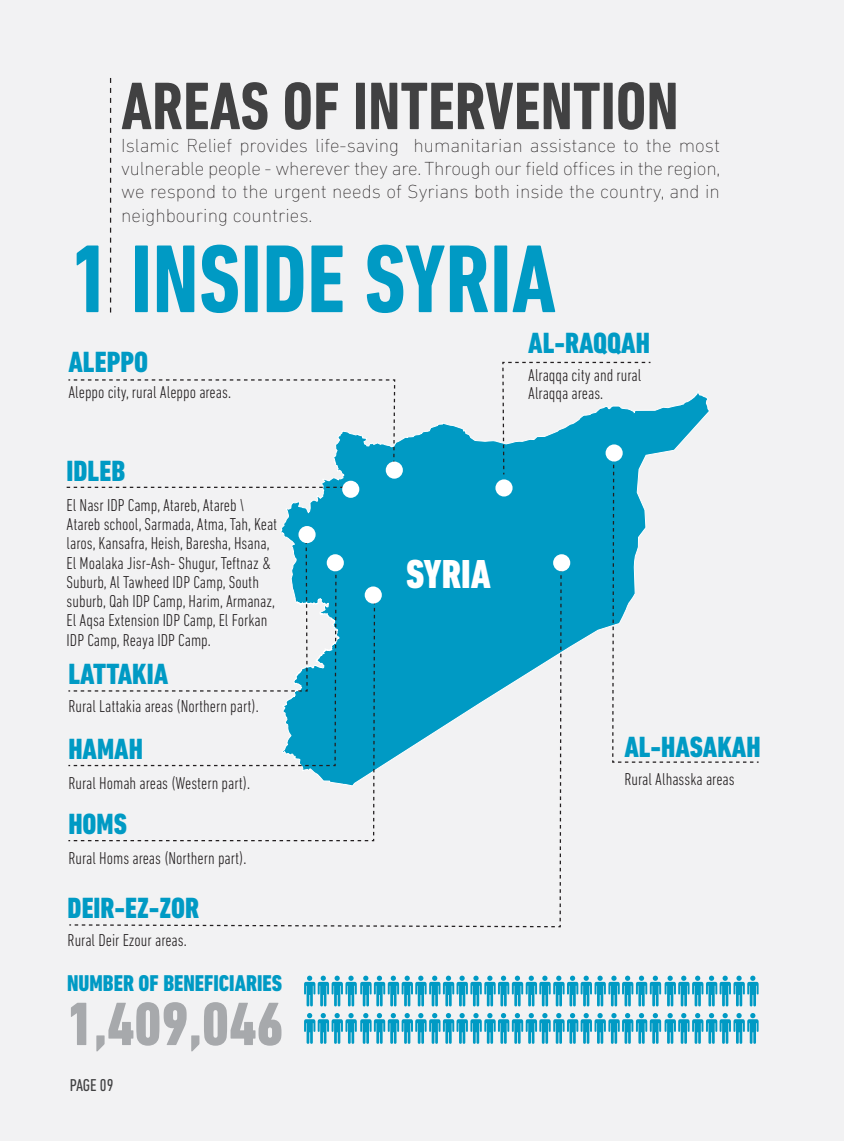
<style>
.page{position:relative;width:844px;height:1141px;background:#fff}
.page>*{position:absolute;margin:0;border:0;box-sizing:border-box;transform-origin:0 0}
.t1{font:700 condensed 98px "DIN Next LT Pro";color:#009ac4}
.t2{font:700 condensed 68.25px "DIN Next LT Pro";color:#414142}
.t3{font:800 condensed 62.3px "DIN Next LT Pro";color:#a7a9ac}
.t4{font:800 condensed 41.12px "DIN Next LT Pro";color:#fff}
.t5{font:800 condensed 29.75px "DIN Next LT Pro";color:#009ac4}
.t6{font:800 condensed 23.28px "DIN Next LT Pro";color:#009ac4}
.t7{font:200 19.25px/23.1px "DIN Next LT Pro";color:#231f20;text-align:justify}
.t8{font:300 condensed 17.5px/19.2px "DIN Next LT Pro";color:#231f20}
.t9{font:condensed 17.5px "DIN Next LT Pro";color:#414142}
</style>
<div class="page">
<div style="left:0;top:0;width:843px;height:1141px;background:#f2f2f3"></div>
<svg style="left:67px;top:361px;width:686px;height:402px"></svg>
<svg style="left:68px;top:561px;width:494px;height:367px"></svg>
<div style="left:342px;top:481px;width:17px;height:17px;background:#fff;border-radius:50%"></div>
<div style="left:298px;top:526px;width:17px;height:17px;background:#fff;border-radius:50%"></div>
<div style="left:326px;top:554px;width:18px;height:17px;background:#fff;border-radius:50%"></div>
<div style="left:495px;top:479px;width:17px;height:18px;background:#fff;border-radius:50%"></div>
<div style="left:605px;top:444px;width:17px;height:18px;background:#fff;border-radius:50%"></div>
<div style="left:553px;top:554px;width:17px;height:17px;background:#fff;border-radius:50%"></div>
<div style="left:385px;top:462px;width:18px;height:17px;background:#fff;border-radius:50%"></div>
<svg style="left:304px;top:976px;width:454px;height:30px"></svg>
<svg style="left:304px;top:1013px;width:454px;height:31px"></svg>
<div style="left:364px;top:586px;width:18px;height:18px;background:#fff;border-radius:50%"></div>
<svg style="left:110px;top:78px;width:1px;height:235px"></svg>
<h2 class="t2" style="left:121px;top:67px;width:559px">AREAS OF INTERVENTION</h2>
<p class="t7" style="left:121px;top:134px;width:600px">Islamic Relief provides life-saving humanitarian assistance to the most vulnerable people - wherever they are. Through our field offices in the region, we respond to the urgent needs of Syrians both inside the country, and in neighbouring countries.</p>
<h1 class="t1" style="left:71px;top:223px;width:485px">1 INSIDE SYRIA</h1>
<h3 class="t5" style="left:68px;top:345px;width:81px">ALEPPO</h3>
<p class="t8" style="left:68px;top:383px;width:164px">Aleppo city, rural Aleppo areas.</p>
<h3 class="t5" style="left:67px;top:454px;width:60px">IDLEB</h3>
<p class="t8" style="left:67px;top:495px;width:212px">El Nasr IDP Camp, Atareb, Atareb \ Atareb school, Sarmada, Atma, Tah, Keat laros, Kansafra, Heish, Baresha, Hsana, El Moalaka Jisr-Ash- Shugur, Teftnaz &amp; Suburb, Al Tawheed IDP Camp, South suburb, Qah IDP Camp, Harim, Armanaz, El Aqsa Extension IDP Camp, El Forkan<br>IDP Camp, Reaya IDP Camp.</p>
<h3 class="t5" style="left:68px;top:657px;width:101px">LATTAKIA</h3>
<p class="t8" style="left:68px;top:696px;width:192px">Rural Lattakia areas (Northern part).</p>
<h3 class="t5" style="left:68px;top:732px;width:76px">HAMAH</h3>
<p class="t8" style="left:68px;top:773px;width:183px">Rural Homah areas (Western part).</p>
<h3 class="t5" style="left:68px;top:807px;width:60px">HOMS</h3>
<p class="t8" style="left:68px;top:848px;width:179px">Rural Homs areas (Northern part).</p>
<h3 class="t5" style="left:68px;top:891px;width:133px">DEIR-EZ-ZOR</h3>
<p class="t8" style="left:68px;top:930px;width:121px">Rural Deir Ezour areas.</p>
<h3 class="t6" style="left:67px;top:970px;width:216px">NUMBER OF BENEFICIARIES</h3>
<h3 class="t3" style="left:67px;top:988px;width:218px">1,409,046</h3>
<p class="t9" style="left:70px;top:1075px;width:45px">PAGE 09</p>
<h3 class="t5" style="left:528px;top:326px;width:123px">AL-RAQQAH</h3>
<p class="t8" style="left:528px;top:366px;width:115px;line-height:17.5px">Alraqqa city and rural<br>Alraqqa areas.</p>
<h3 class="t4" style="left:406px;top:551px;width:86px">SYRIA</h3>
<h3 class="t5" style="left:624px;top:730px;width:138px">AL-HASAKAH</h3>
<p class="t8" style="left:624px;top:769px;width:112px">Rural Alhasska areas</p>
</div>
